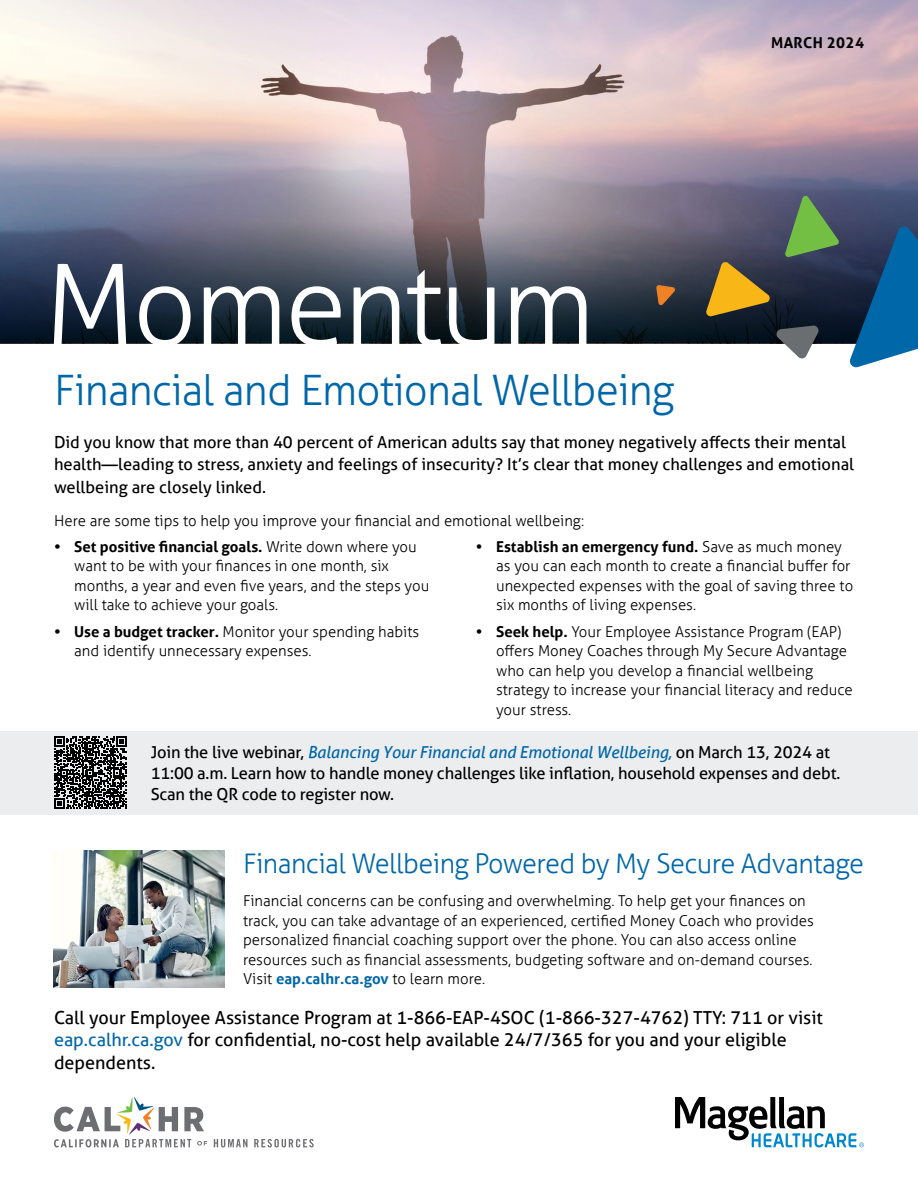
<style>
.page{position:relative;width:918px;height:1188px;background:#fff}
.page>*{position:absolute;margin:0;border:0;box-sizing:border-box;transform-origin:0 0}
.Momentum_title{font:300 112.65px "Aller";letter-spacing:-.03em;color:#fff}
.Front_article_headline{font:300 42px "Aller";letter-spacing:-.02em;color:#0067a9}
.Page_1_H2{font:300 27px "Aller";letter-spacing:-.02em;color:#0067a9}
.Body_copy{font:18px/22.5px "Aller";color:#000}
.Intro_text{font:16.5px/22.5px "Aller";color:#000}
.Front_sidebar_webinar{font:16.5px/21px "Aller";letter-spacing:-.01em;color:#000}
.Body_copy-2{font:300 15px/19.5px "Aller";color:#000}
.Body_copy_before_bullets{font:300 15px "Aller";color:#000}
.Front_sidebar_webinar-2{font:700 15px "Aller";letter-spacing:.025em;color:#000}
.s1{font-weight:700}
.s2{font-style:italic;color:#0067a9}
.s3{font-weight:700;color:#0067a9}
.s4{color:#0067a9}
</style>
<div class="page">
<img style="left:0;top:0;width:918px;height:222px">
<svg style="left:0;top:222px;width:918px;height:121px;background:#394151"></svg>
<div style="left:0;top:731px;width:918px;height:84px;background:#ecedee"></div>
<svg style="left:785px;top:195px;width:55px;height:63px;background:#5c8457"></svg>
<svg style="left:775px;top:325px;width:45px;height:34px"></svg>
<svg style="left:849px;top:225px;width:69px;height:143px;background:#1f5d8d"></svg>
<svg style="left:705px;top:261px;width:66px;height:56px;background:#91732b"></svg>
<svg style="left:656px;top:285px;width:20px;height:21px"></svg>
<svg style="left:54px;top:737px;width:73px;height:72px"></svg>
<img style="left:54px;top:850px;width:170px;height:137px">
<svg style="left:54px;top:1097px;width:260px;height:50px"></svg>
<svg style="left:675px;top:1097px;width:189px;height:50px"></svg>
<p class="Front_sidebar_webinar-2" style="left:771px;top:33px;width:94px">MARCH 2024</p>
<h1 class="Momentum_title" style="left:44px;top:237px;width:553px">Momentum</h1>
<h2 class="Front_article_headline" style="left:54px;top:365px;width:622px">Financial and Emotional Wellbeing</h2>
<p class="Intro_text" style="left:54px;top:430px;width:802px">Did you know that more than 40 percent of American adults say that money negatively affects their mental health—leading to stress, anxiety and feelings of insecurity? It’s clear that money challenges and emotional wellbeing are closely linked.</p>
<p class="Body_copy_before_bullets" style="left:54px;top:511px;width:532px">Here are some tips to help you improve your financial and emotional wellbeing:</p>
<p class="Body_copy-2" style="left:74px;top:537px;width:357px;text-indent:-20px"><span class="s1">• Set positive financial goals.</span> Write down where you want to be with your finances in one month, six months, a year and even five years, and the steps you will take to achieve your goals.</p>
<p class="Body_copy-2" style="left:74px;top:622px;width:347px;text-indent:-20px"><span class="s1">• Use a budget tracker.</span> Monitor your spending habits and identify unnecessary expenses.</p>
<p class="Body_copy-2" style="left:496px;top:537px;width:359px;text-indent:-20px"><span class="s1">• Establish an emergency fund.</span> Save as much money as you can each month to create a financial buffer for unexpected expenses with the goal of saving three to six months of living expenses.</p>
<p class="Body_copy-2" style="left:496px;top:622px;width:358px;text-indent:-20px"><span class="s1">• Seek help.</span> Your Employee Assistance Program (EAP) offers Money Coaches through My Secure Advantage who can help you develop a financial wellbeing strategy to increase your financial literacy and reduce your stress.</p>
<p class="Front_sidebar_webinar" style="left:151px;top:741px;width:691px">Join the live webinar, <span class="s2">Balancing Your Financial and Emotional Wellbeing,</span> on March 13, 2024 at<br>11:00 a.m. Learn how to handle money challenges like inflation, household expenses and debt.<br>Scan the QR code to register now.</p>
<h2 class="Page_1_H2" style="left:243px;top:847px;width:623px">Financial Wellbeing Powered by My Secure Advantage</h2>
<p class="Body_copy-2" style="left:243px;top:891px;width:572px">Financial concerns can be confusing and overwhelming. To help get your finances on track, you can take advantage of an experienced, certified Money Coach who provides personalized financial coaching support over the phone. You can also access online resources such as financial assessments, budgeting software and on-demand courses.<br>Visit <span class="s3">eap.calhr.ca.gov</span> to learn more.</p>
<p class="Body_copy" style="left:54px;top:1006px;width:771px">Call your Employee Assistance Program at 1-866-EAP-4SOC (1-866-327-4762) TTY: 711 or visit <span class="s4">eap.calhr.ca.gov</span> for confidential, no-cost help available 24/7/365 for you and your eligible dependents.</p>
</div>
